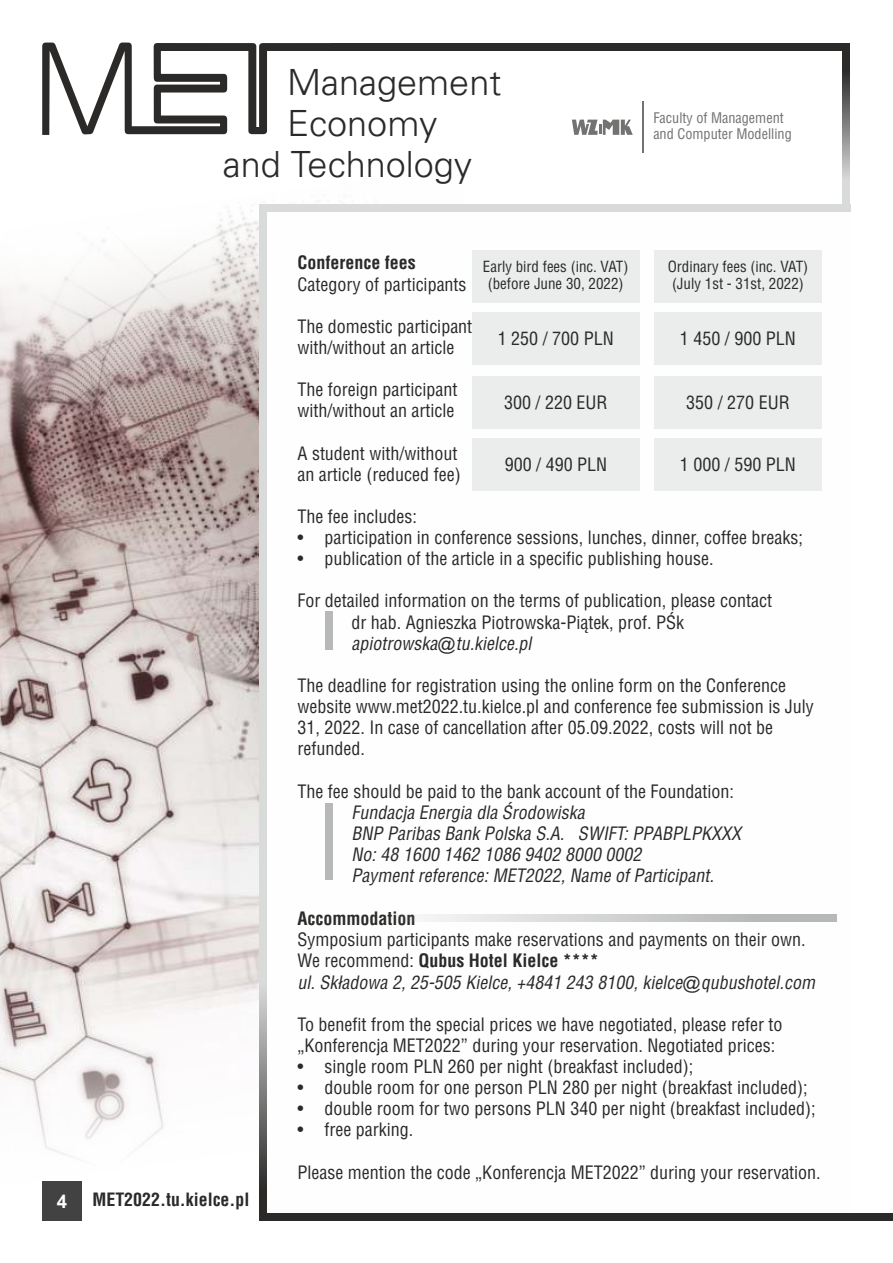
<style>
.page{position:relative;width:893px;height:1263px;background:#fff}
.page>*{position:absolute;margin:0;border:0;box-sizing:border-box;transform-origin:0 0}
.t1{font:36px "USA Light";color:#2b2a29}
.t2{font:700 18.6px "Arial";color:#fefefe}
.t3{font:18px/21.1px "Switzerland Condensed";color:#2b2a29}
.t4{font:italic 18px/21.1px "Switzerland Condensed";color:#2b2a29}
.t5{font:700 18px "Switzerland Condensed";color:#2b2a29}
.t6{font:700 17.85px "Switzerland Condensed";color:#2b2a29}
.t7{font:15px/17.5px "Switzerland Condensed";color:#2b2a29;text-align:center}
.t8{font:14.25px/16.6px "Switzerland Condensed";color:#727271}
.s1{font-style:italic}
.s2{font-family:"Arial";font-style:italic}
.s3{font-weight:700}
</style>
<div class="page">
<img style="left:0;top:200px;width:320px;height:1020px">
<div style="left:267px;top:204px;width:583px;height:1016px;background:#fefefe"></div>
<svg style="left:42px;top:43px;width:290px;height:92px"></svg>
<div style="left:332px;top:43px;width:518px;height:8px;background:#2b2a29"></div>
<div style="left:264px;top:1212px;width:629px;height:8px;background:#2b2a29"></div>
<div style="left:259px;top:204px;width:591px;height:8px;background:#d9dada"></div>
<hr style="left:642px;top:101px;width:2px;height:51px;background:#727271">
<svg style="left:572px;top:120px;width:61px;height:15px"></svg>
<svg style="left:842px;top:51px;width:8px;height:153px"></svg>
<svg style="left:259px;top:212px;width:8px;height:1008px;background:#c2c2c2"></svg>
<div style="left:472px;top:250px;width:168px;height:52px;background:#ebecec"></div>
<div style="left:654px;top:250px;width:168px;height:52px;background:#ebecec"></div>
<div style="left:472px;top:438px;width:168px;height:52px;background:#ebecec"></div>
<div style="left:654px;top:438px;width:168px;height:52px;background:#ebecec"></div>
<div style="left:472px;top:376px;width:168px;height:52px;background:#ebecec"></div>
<div style="left:654px;top:376px;width:168px;height:52px;background:#ebecec"></div>
<div style="left:472px;top:313px;width:168px;height:52px;background:#ebecec"></div>
<div style="left:654px;top:313px;width:168px;height:52px;background:#ebecec"></div>
<svg style="left:429px;top:914px;width:408px;height:8px;background:#cfcfcf"></svg>
<div style="left:42px;top:1181px;width:39px;height:39px;background:#434242"></div>
<div style="left:325px;top:804px;width:8px;height:76px;background:#b7b8b8"></div>
<div style="left:325px;top:612px;width:8px;height:38px;background:#b7b8b8"></div>
<h1 class="t1" style="left:287px;top:66px;width:216px">Management</h1>
<h1 class="t1" style="left:287px;top:107px;width:152px">Economy</h1>
<h1 class="t1" style="left:223px;top:148px;width:251px">and Technology</h1>
<p class="t8" style="left:653px;top:110px;width:140px">Faculty of Management and Computer Modelling</p>
<p class="t2" style="left:57px;top:1194px;width:12px">4</p>
<p class="t6" style="left:93px;top:1192px;width:158px">MET2022.tu.kielce.pl</p>
<p class="t5" style="left:297px;top:255px;width:120px">Conference fees</p>
<p class="t3" style="left:297px;top:275px;width:171px">Category of participants</p>
<p class="t3" style="left:297px;top:317px;width:176px">The domestic participant with/without an article</p>
<p class="t3" style="left:297px;top:380px;width:161px">The foreign participant with/without an article</p>
<p class="t3" style="left:297px;top:444px;width:165px">A student with/without an article (reduced fee)</p>
<p class="t3" style="left:297px;top:507px;width:507px">The fee includes:<br>∙ participation in conference sessions, lunches, dinner, coffee breaks; ∙ publication of the article in a specific publishing house.</p>
<p class="t3" style="left:351px;top:592px;width:422px;text-indent:-54px">For detailed information on the terms of publication, please contact dr hab. Agnieszka Piotrowska-Piątek, prof. PŚk <span class="s1">apiotrowska</span><span class="s2">@</span><span class="s1">tu.kielce.pl</span></p>
<p class="t3" style="left:297px;top:676px;width:518px">The deadline for registration using the online form on the Conference website www.met2022.tu.kielce.pl and conference fee submission is July 31, 2022. In case of cancellation after 05.09.2022, costs will not be refunded.</p>
<p class="t3" style="left:297px;top:782px;width:438px">The fee should be paid to the bank account of the Foundation:</p>
<p class="t4" style="left:351px;top:803px;width:391px">Fundacja Energia dla Środowiska<br>BNP Paribas Bank Polska S.A. SWIFT: PPABPLPKXXX No: 48 1600 1462 1086 9402 8000 0002<br>Payment reference: MET2022, Name of Participant.</p>
<p class="t5" style="left:297px;top:910px;width:119px">Accommodation</p>
<p class="t3" style="left:297px;top:930px;width:519px">Symposium participants make reservations and payments on their own.<br>We recommend: <span class="s3">Qubus Hotel Kielce ****<br></span><span class="s1">ul. Składowa 2, 25-505 Kielce, +4841 243 8100, kielce</span><span class="s2">@</span><span class="s1">qubushotel.com</span></p>
<p class="t3" style="left:297px;top:1015px;width:520px">To benefit from the special prices we have negotiated, please refer to „Konferencja MET2022” during your reservation. Negotiated prices:<br>∙ single room PLN 260 per night (breakfast included);<br>∙ double room for one person PLN 280 per night (breakfast included); ∙ double room for two persons PLN 340 per night (breakfast included); ∙ free parking.</p>
<p class="t3" style="left:297px;top:1163px;width:525px">Please mention the code „Konferencja MET2022” during your reservation.</p>
<p class="t7" style="left:483px;top:259px;width:147px">Early bird fees (inc. VAT) (before June 30, 2022)</p>
<p class="t7" style="left:668px;top:259px;width:142px;text-align:left">Ordinary fees (inc. VAT) (July 1st - 31st, 2022)</p>
<p class="t3" style="left:498px;top:330px;width:118px">1 250 / 700 PLN</p>
<p class="t3" style="left:680px;top:330px;width:118px">1 450 / 900 PLN</p>
<p class="t3" style="left:504px;top:393px;width:105px">300 / 220 EUR</p>
<p class="t3" style="left:686px;top:393px;width:105px">350 / 270 EUR</p>
<p class="t3" style="left:505px;top:455px;width:104px">900 / 490 PLN</p>
<p class="t3" style="left:680px;top:455px;width:118px">1 000 / 590 PLN</p>
</div>
